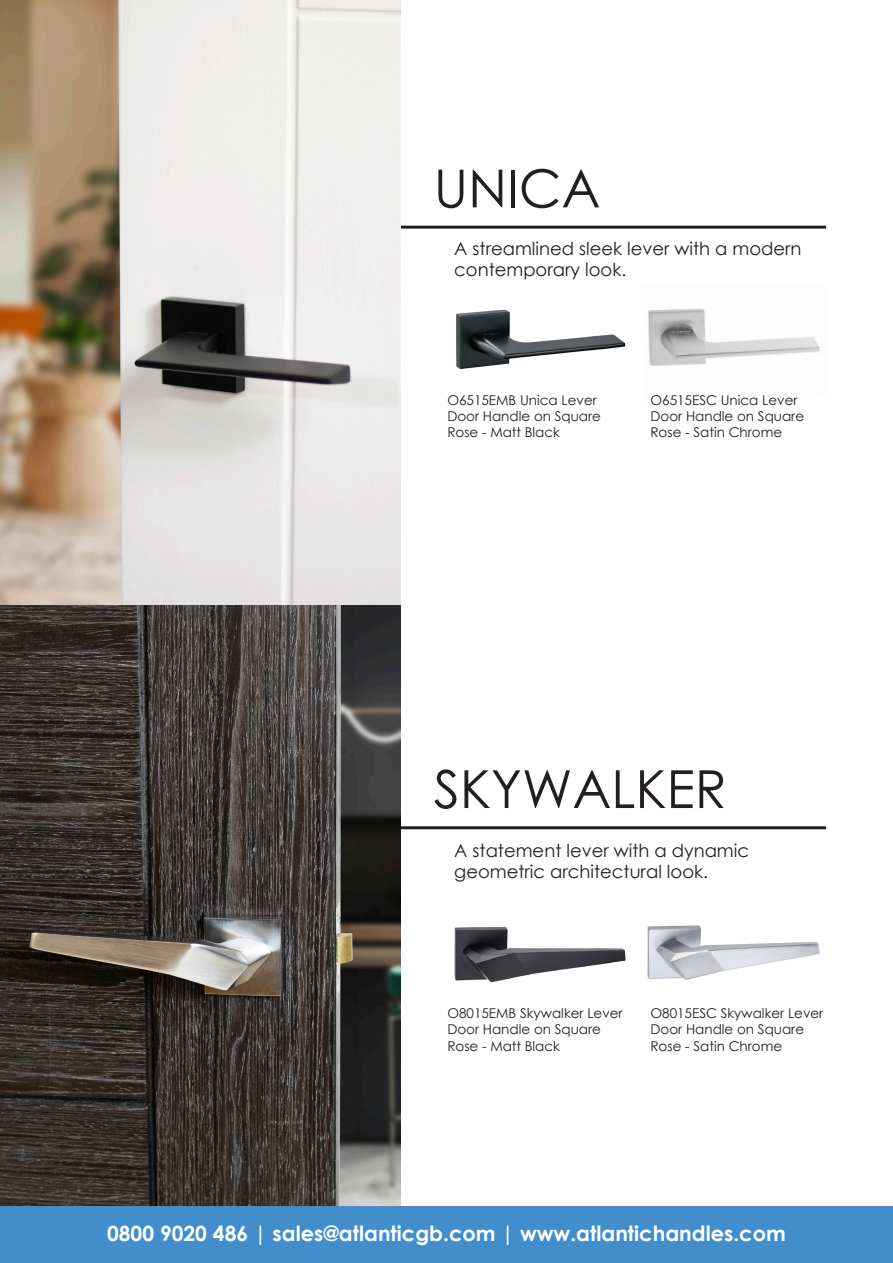
<style>
.page{position:relative;width:893px;height:1263px;background:#fff}
.page>*{position:absolute;margin:0;border:0;box-sizing:border-box;transform-origin:0 0}
.t1{font:52.5px "Century Gothic";color:#231f20}
.t2{font:700 21px "Century Gothic";color:#fff}
.t3{font:18px/21.6px "Century Gothic";color:#231f20}
.t4{font:13.5px/16.2px "Century Gothic";color:#231f20}
</style>
<div class="page">
<img style="left:456px;top:309px;width:170px;height:61px">
<img style="left:648px;top:308px;width:172px;height:58px">
<hr style="left:230px;top:226px;width:596px;height:3px;background:#231f20">
<img style="left:454px;top:927px;width:172px;height:56px">
<img style="left:647px;top:925px;width:173px;height:55px">
<hr style="left:230px;top:826px;width:596px;height:3px;background:#231f20">
<img style="left:0;top:0;width:401px;height:1206px">
<div style="left:0;top:1206px;width:893px;height:57px;background:#428ecc"></div>
<p class="t1" style="left:434px;top:152px;width:168px">UNICA</p>
<p class="t3" style="left:454px;top:237px;width:349px">A streamlined sleek lever with a modern contemporary look.</p>
<p class="t4" style="left:447px;top:392px;width:155px">O6515EMB Unica Lever<br>Door Handle on Square<br>Rose - Matt Black</p>
<p class="t4" style="left:650px;top:392px;width:155px">O6515ESC Unica Lever<br>Door Handle on Square<br>Rose - Satin Chrome</p>
<p class="t1" style="left:434px;top:752px;width:294px">SKYWALKER</p>
<p class="t3" style="left:454px;top:839px;width:296px">A statement lever with a dynamic geometric architectural look.</p>
<p class="t4" style="left:447px;top:1005px;width:177px">O8015EMB Skywalker Lever<br>Door Handle on Square<br>Rose - Matt Black</p>
<p class="t4" style="left:650px;top:1005px;width:174px">O8015ESC Skywalker Lever<br>Door Handle on Square<br>Rose - Satin Chrome</p>
<p class="t2" style="left:107px;top:1217px;width:680px">0800 9020 486 | sales@atlanticgb.com | www.atlantichandles.com</p>
</div>
